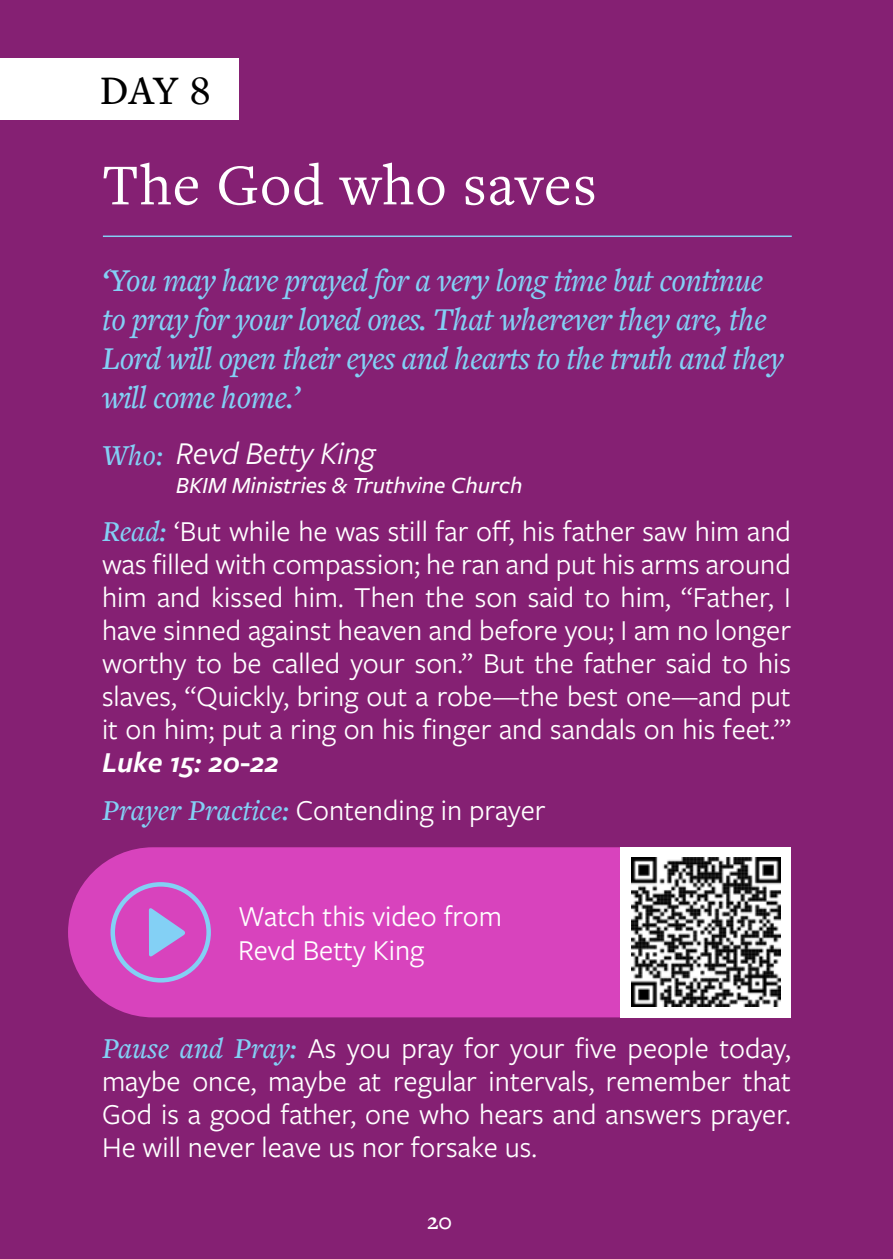
<style>
.page{position:relative;width:893px;height:1259px;background:#852073}
.page>*{position:absolute;margin:0;border:0;box-sizing:border-box;transform-origin:0 0}
.t1{font:60px "Freight Text Pro";letter-spacing:.02em;color:#fff}
.t2{font:500 42px "Freight Text Pro";color:#000}
.t3{font:italic 500 33px/39px "Freight Text Pro";letter-spacing:-.02em;color:#83d0f5}
.t4{font:italic 33px "Freight Sans Pro";letter-spacing:-.01em;color:#fff}
.t5{font:30px/33px "Freight Sans Pro";color:#fff;text-align:justify}
.t6{font:italic 600 30px "Freight Sans Pro";color:#fff}
.t7{font:italic 500 24px "Freight Sans Pro";color:#fff}
.t8{font:600 24px "Freight Text Pro";color:#fff}
.s1{font-family:"Freight Text Pro";font-weight:500;font-size:30px;color:#83d0f5}
.s2{font-family:"Freight Text Pro";font-weight:500;font-style:italic;color:#83d0f5}
</style>
<div class="page">
<div style="left:68px;top:847px;width:683px;height:170px;background:#d843bd;border-radius:85px"></div>
<div style="left:0;top:59px;width:238px;height:61px;background:#fff"></div>
<hr style="left:103px;top:235px;width:689px;height:2px;background:#83d0f5">
<div style="left:621px;top:847px;width:170px;height:170px;background:#fff"></div>
<svg style="left:111px;top:882px;width:100px;height:100px"></svg>
<img style="left:631px;top:858px;width:149px;height:148px">
<h2 class="t2" style="left:100px;top:63px;width:112px">DAY 8</h2>
<h1 class="t1" style="left:102px;top:145px;width:496px">The God who saves</h1>
<p class="t3" style="left:102px;top:260px;width:684px">‘You may have prayed for a very long time but continue to pray for your loved ones. That wherever they are, the Lord will open their eyes and hearts to the truth and they will come home.’</p>
<p class="t4" style="left:102px;top:431px;width:275px"><span class="s1">Who:</span> Revd Betty King</p>
<p class="t7" style="left:176px;top:469px;width:348px">BKIM Ministries &amp; Truthvine Church</p>
<p class="t5" style="left:102px;top:513px;width:690px"><span class="s2">Read:</span> ‘But while he was still far off, his father saw him and was filled with compassion; he ran and put his arms around him and kissed him. Then the son said to him, “Father, I have sinned against heaven and before you; I am no longer worthy to be called your son.” But the father said to his slaves, “Quickly, bring out a robe—the best one—and put it on him; put a ring on his finger and sandals on his feet.”’</p>
<p class="t6" style="left:102px;top:742px;width:178px">Luke 15: 20-22</p>
<p class="t5" style="left:102px;top:792px;width:445px"><span class="s2">Prayer Practice:</span> Contending in prayer</p>
<p class="t5" style="left:238px;top:898px;width:266px">Watch this video from<br>Revd Betty King</p>
<p class="t5" style="left:102px;top:1031px;width:690px"><span class="s2">Pause and Pray:</span> As you pray for your five people today, maybe once, maybe at regular intervals, remember that God is a good father, one who hears and answers prayer.<br>He will never leave us nor forsake us.</p>
<p class="t8" style="left:427px;top:1205px;width:27px">20</p>
</div>
